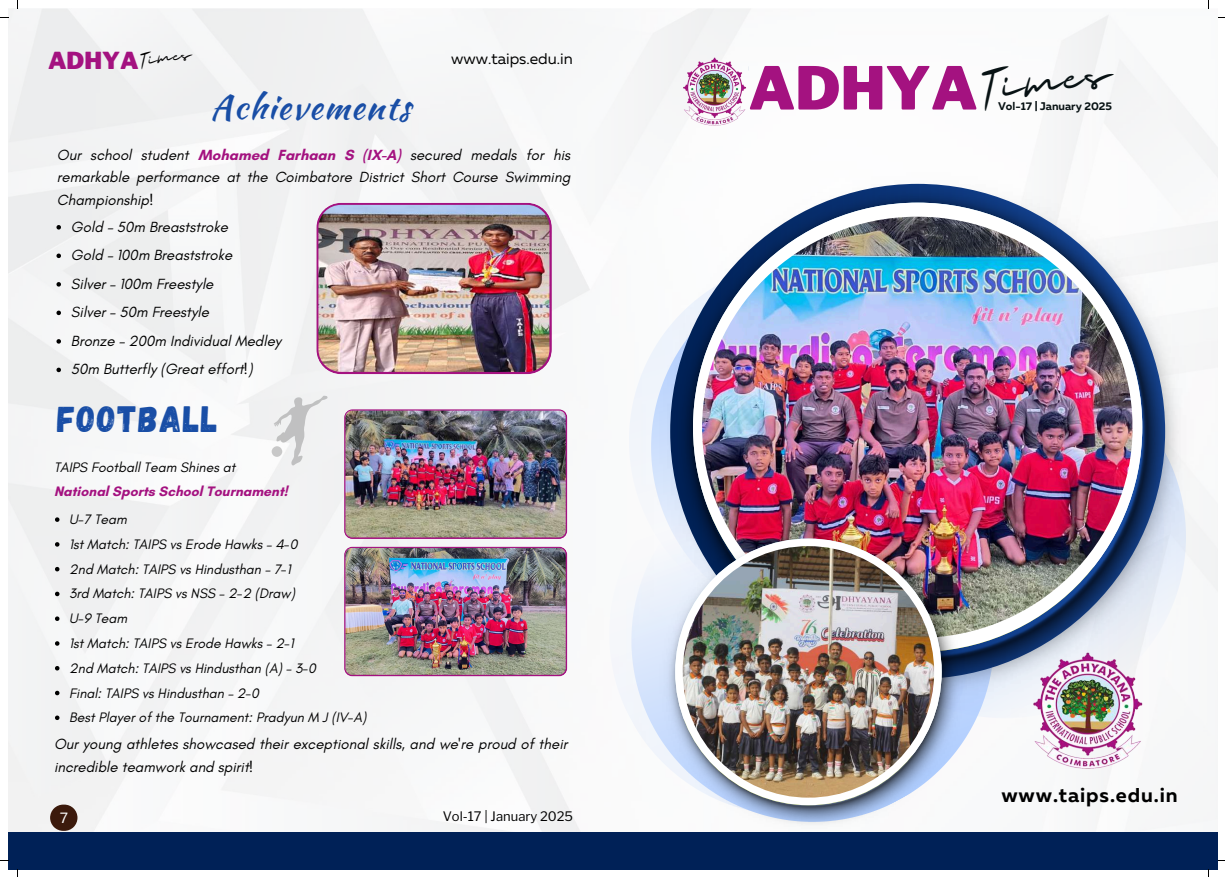
<style>
.page{position:relative;width:1225px;height:877px;background:#fff}
.page>*{position:absolute;margin:0;border:0;box-sizing:border-box;transform-origin:0 0}
.t1{font:900 58.7px "Libre Franklin";color:#a41280}
.t2{font:42px "Majesty Yandi Designs";color:#081214}
.t3{font:36.6px "Gagalin";letter-spacing:.04em;color:#194ea6}
.t4{font:33.8px "Kaushan Script";letter-spacing:.04em;color:#194ea6}
.t5{font:900 23.2px "Libre Franklin";color:#a41280}
.t6{font:700 20px "Muller";letter-spacing:.045em;color:#000}
.t7{font:16.6px "Majesty Yandi Designs";color:#000}
.t8{font:15.4px "Muller";color:#000}
.t9{font:italic 15px/28.5px "Glacial Indifference";color:#000}
.t10{font:italic 14px/24.8px "Glacial Indifference";color:#000}
.t11{font:700 14px "Glacial Indifference";color:#a41280}
.t12{font:14px "Libre Franklin";color:#fff}
.t13{font:13px "Libre Franklin";color:#000}
.t14{font:700 11.1px "Muller";color:#081214}
.s1{font-weight:700;font-style:normal;color:#a41280}
</style>
<div class="page">
<div style="left:8px;top:8px;width:1209px;height:824px;background:#f5f6f6"></div>
<svg style="left:545px;top:388px;width:491px;height:481px"></svg>
<svg style="left:965px;top:284px;width:252px;height:491px"></svg>
<svg style="left:564px;top:195px;width:95px;height:491px"></svg>
<div style="left:8px;top:832px;width:1209px;height:36px;background:#002157"></div>
<img style="left:659px;top:172px;width:534px;height:533px">
<svg style="left:693px;top:202px;width:449px;height:449px"></svg>
<img style="left:680px;top:56px;width:68px;height:70px">
<img style="left:1028px;top:650px;width:117px;height:120px">
<img style="left:702px;top:216px;width:430px;height:421px;border-radius:50%">
<img style="left:659px;top:527px;width:306px;height:305px">
<img style="left:675px;top:538px;width:266px;height:267px">
<img style="left:682px;top:546px;width:252px;height:251px;border-radius:50%">
<svg style="left:50px;top:804px;width:27px;height:26px"></svg>
<img style="left:316px;top:203px;width:235px;height:171px">
<svg style="left:271px;top:395px;width:57px;height:71px"></svg>
<svg style="left:55px;top:517px;width:4px;height:4px"></svg>
<svg style="left:55px;top:542px;width:4px;height:4px"></svg>
<svg style="left:55px;top:566px;width:4px;height:5px"></svg>
<svg style="left:55px;top:591px;width:4px;height:5px"></svg>
<svg style="left:55px;top:616px;width:4px;height:4px"></svg>
<svg style="left:55px;top:641px;width:4px;height:4px"></svg>
<svg style="left:55px;top:665px;width:4px;height:5px"></svg>
<svg style="left:55px;top:690px;width:4px;height:5px"></svg>
<svg style="left:55px;top:715px;width:4px;height:4px"></svg>
<img style="left:344px;top:409px;width:223px;height:129px">
<img style="left:344px;top:546px;width:223px;height:130px">
<svg style="left:56px;top:225px;width:5px;height:4px"></svg>
<svg style="left:56px;top:253px;width:5px;height:5px"></svg>
<svg style="left:56px;top:282px;width:5px;height:4px"></svg>
<svg style="left:56px;top:310px;width:5px;height:5px"></svg>
<svg style="left:56px;top:339px;width:5px;height:4px"></svg>
<svg style="left:56px;top:367px;width:5px;height:5px"></svg>
<h3 class="t5" style="left:48px;top:46px;width:92px">ADHYA</h3>
<p class="t7" style="left:140px;top:53px;width:54px;rotate:-8deg">Times</p>
<p class="t8" style="left:451px;top:52px;width:123px">www.taips.edu.in</p>
<h3 class="t4" style="left:210px;top:82px;width:201px">Achievements</h3>
<p class="t9" style="left:57px;top:143px;width:515px;line-height:22.5px;text-align:justify">Our school student <span class="s1">Mohamed Farhaan S (IX-A)</span> secured medals for his remarkable performance at the Coimbatore District Short Course Swimming Championship!</p>
<p class="t9" style="left:71px;top:212px;width:212px">Gold – 50m Breaststroke<br>Gold – 100m Breaststroke<br>Silver – 100m Freestyle<br>Silver – 50m Freestyle<br>Bronze – 200m Individual Medley<br>50m Butterfly (Great effort!)</p>
<h3 class="t3" style="left:57px;top:395px;width:162px">FOOTBALL</h3>
<p class="t10" style="left:54px;top:455px;width:183px">TAIPS Football Team Shines at</p>
<p class="t11" style="left:54px;top:482px;width:235px">National Sports School Tournament!</p>
<p class="t10" style="left:69px;top:506px;width:298px">U-7 Team<br>1st Match: TAIPS vs Erode Hawks – 4-0<br>2nd Match: TAIPS vs Hindusthan – 7-1<br>3rd Match: TAIPS vs NSS – 2-2 (Draw)<br>U-9 Team<br>1st Match: TAIPS vs Erode Hawks – 2-1<br>2nd Match: TAIPS vs Hindusthan (A) – 3-0<br>Final: TAIPS vs Hindusthan – 2-0<br>Best Player of the Tournament: Pradyun M J (IV-A)</p>
<p class="t9" style="left:54px;top:732px;width:515px;line-height:22.5px">Our young athletes showcased their exceptional skills, and we're proud of their incredible teamwork and spirit!</p>
<p class="t12" style="left:60px;top:808px;width:10px">7</p>
<p class="t13" style="left:443px;top:808px;width:132px">Vol-17 | January 2025</p>
<h1 class="t1" style="left:748px;top:53px;width:231px">ADHYA</h1>
<h2 class="t2" style="left:979px;top:70px;width:133px;rotate:-8deg">Times</h2>
<p class="t14" style="left:997px;top:102px;width:115px">Vol-17 | January 2025</p>
<h3 class="t6" style="left:1001px;top:786px;width:178px">www.taips.edu.in</h3>
</div>
